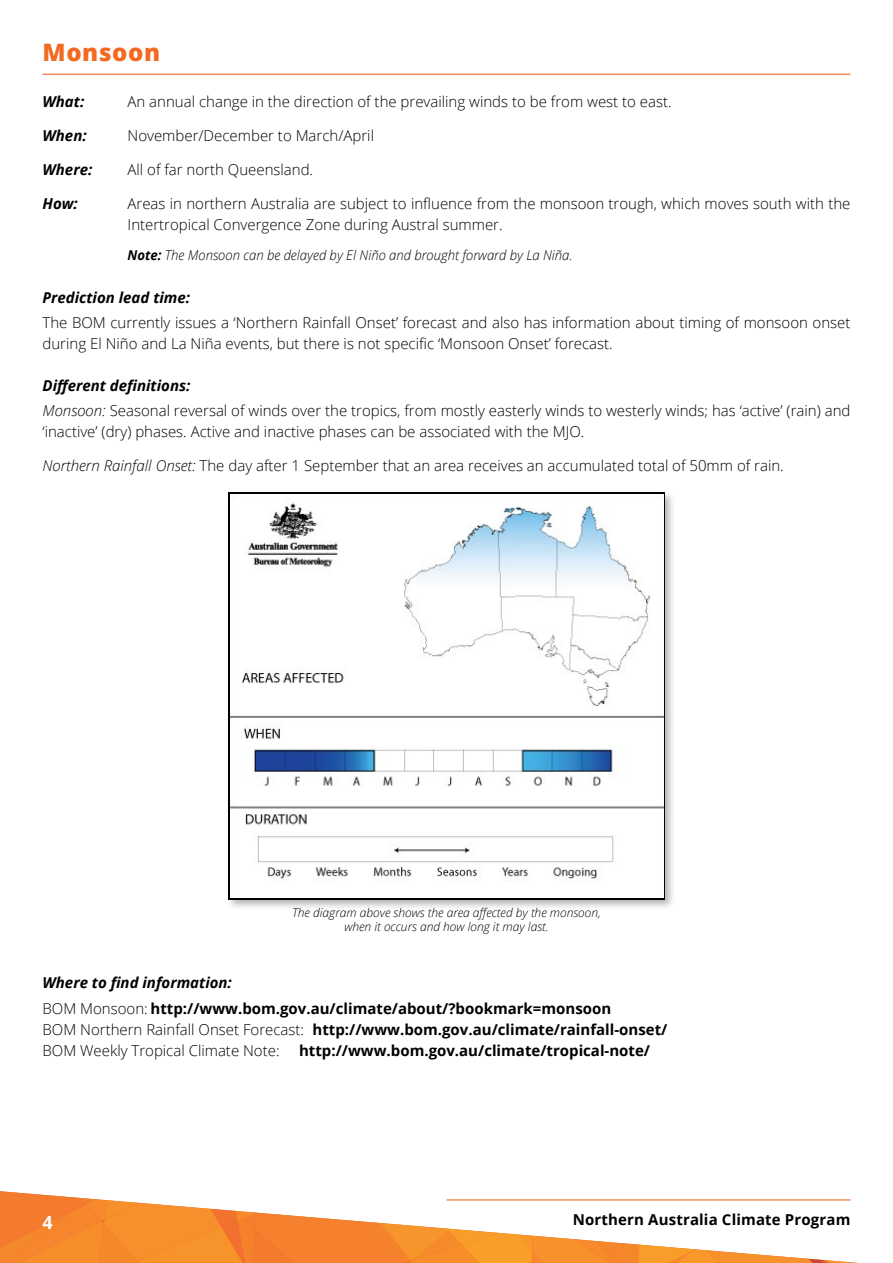
<style>
.page{position:relative;width:893px;height:1263px;background:#fff}
.page>*{position:absolute;margin:0;border:0;box-sizing:border-box;transform-origin:0 0}
.Heading{font:800 24px "Open Sans";letter-spacing:.025em;color:#f26921}
.t1{font:700 18px "Open Sans";color:#fff}
.Body{font:300 15px/21px "Open Sans";color:#000}
.Body-2{font:700 15px "Open Sans";color:#000}
.Sub_Heading{font:italic 700 15px "Open Sans";color:#000}
.Body-3{font:italic 700 15px "Open Sans";color:#000}
.Inset_Notes{font:italic 300 13.5px "Open Sans";color:#000}
.t2{font:italic 300 12px/14.4px "Open Sans";color:#000;text-align:center}
.s1{font-weight:700}
.s2{font-style:italic}
.s3{font-weight:300}
</style>
<div class="page">
<svg style="left:0;top:1191px;width:859px;height:72px"></svg>
<hr style="left:446px;top:1199px;width:404px;height:1px;background:#f26921">
<hr style="left:43px;top:74px;width:807px;height:1px;background:#f26921">
<div style="left:226px;top:490px;width:450px;height:421px;background:#000;opacity:.3"></div>
<img style="left:229px;top:492px;width:435px;height:407px">
<p class="Heading" style="left:43px;top:34px;width:119px">Monsoon</p>
<p class="Body-3" style="left:43px;top:91px;width:43px">What:</p>
<p class="Body" style="left:128px;top:91px;width:546px">An annual change in the direction of the prevailing winds to be from west to east.</p>
<p class="Body-3" style="left:43px;top:125px;width:46px">When:</p>
<p class="Body" style="left:128px;top:125px;width:248px">November/December to March/April</p>
<p class="Body-3" style="left:43px;top:159px;width:51px">Where:</p>
<p class="Body" style="left:128px;top:159px;width:187px">All of far north Queensland.</p>
<p class="Body-3" style="left:43px;top:193px;width:37px">How:</p>
<p class="Body" style="left:128px;top:192px;width:724px">Areas in northern Australia are subject to influence from the monsoon trough, which moves south with the<br>Intertropical Convergence Zone during Austral summer.</p>
<p class="Inset_Notes" style="left:128px;top:246px;width:446px"><span class="s1">Note:</span> The Monsoon can be delayed by El Niño and brought forward by La Niña.</p>
<p class="Sub_Heading" style="left:43px;top:287px;width:149px">Prediction lead time:</p>
<p class="Body" style="left:43px;top:312px;width:809px">The BOM currently issues a ‘Northern Rainfall Onset’ forecast and also has information about timing of monsoon onset during El Niño and La Niña events, but there is not specific ‘Monsoon Onset’ forecast.</p>
<p class="Sub_Heading" style="left:43px;top:375px;width:149px">Different definitions:</p>
<p class="Body" style="left:43px;top:400px;width:809px"><span class="s2">Monsoon:</span> Seasonal reversal of winds over the tropics, from mostly easterly winds to westerly winds; has ‘active’ (rain) and ‘inactive’ (dry) phases. Active and inactive phases can be associated with the MJO.</p>
<p class="Body" style="left:43px;top:455px;width:743px"><span class="s2">Northern Rainfall Onset:</span> The day after 1 September that an area receives an accumulated total of 50mm of rain.</p>
<p class="t2" style="left:292px;top:905px;width:310px">The diagram above shows the area affected by the monsoon, when it occurs and how long it may last.</p>
<p class="Sub_Heading" style="left:43px;top:972px;width:191px">Where to find information:</p>
<p class="Body-2" style="left:43px;top:997px;width:570px"><span class="s3">BOM Monsoon:</span> http://www.bom.gov.au/climate/about/?bookmark=monsoon</p>
<p class="Body-2" style="left:43px;top:1018px;width:626px"><span class="s3">BOM Northern Rainfall Onset Forecast:</span> http://www.bom.gov.au/climate/rainfall-onset/</p>
<p class="Body" style="left:43px;top:1039px;width:239px">BOM Weekly Tropical Climate Note:</p>
<p class="Body-2" style="left:299px;top:1039px;width:353px">http://www.bom.gov.au/climate/tropical-note/</p>
<p class="t1" style="left:43px;top:1210px;width:12px">4</p>
<p class="Body-2" style="left:573px;top:1209px;width:279px">Northern Australia Climate Program</p>
</div>
